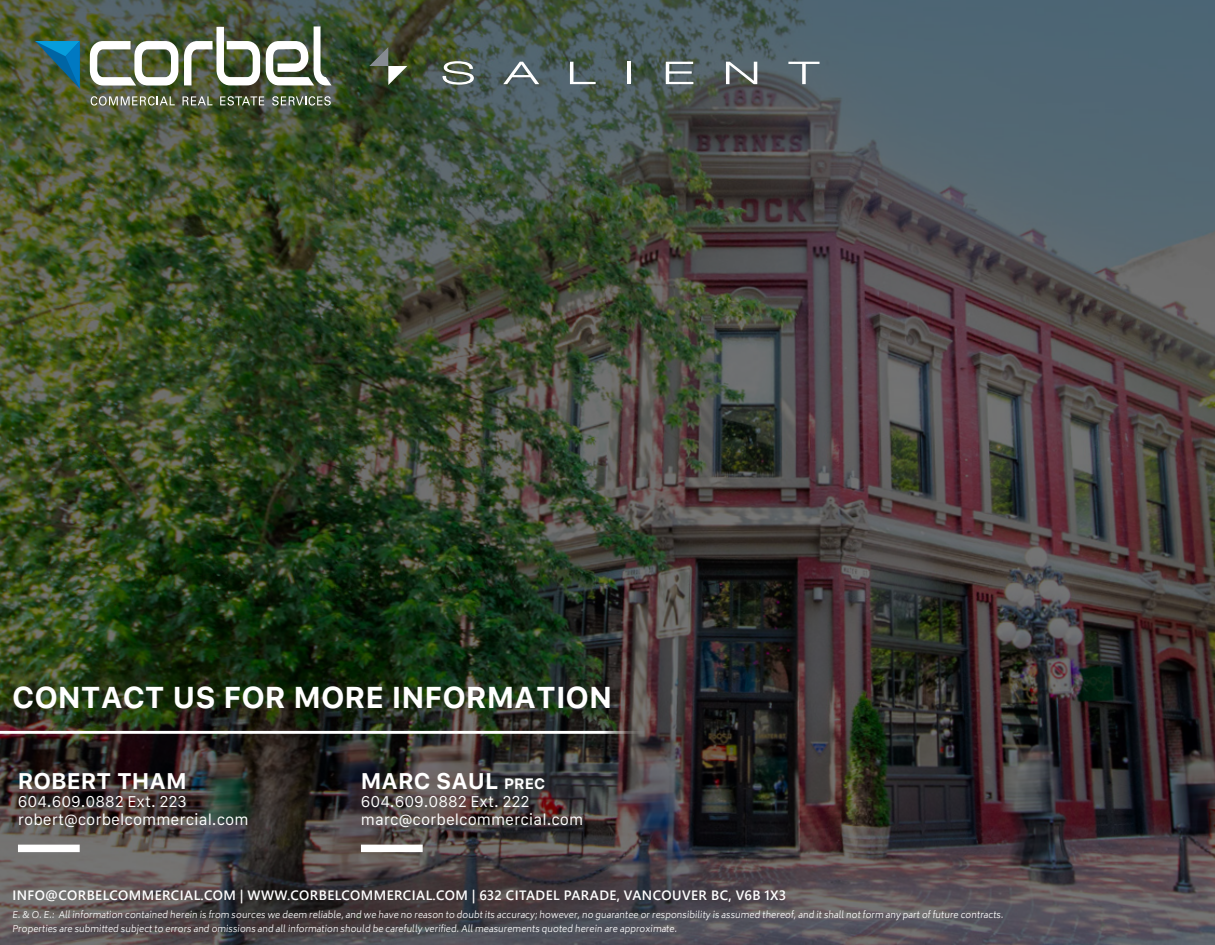
<style>
.page{position:relative;width:1215px;height:945px;background:#fff}
.page>*{position:absolute;margin:0;border:0;box-sizing:border-box;transform-origin:0 0}
.t1{font:700 30px "Galvji";color:#fff}
.t2{font:700 22.5px "Galvji";color:#fff}
.t3{font:15px "Galvji";color:#fff}
.t4{font:600 13.5px "Segoe UI";letter-spacing:.035em;color:#fff}
.t5{font:300 9px/13.5px "Biryani";color:#fff}
.s1{font-size:15px}
</style>
<div class="page">
<img style="left:0;top:0;width:1215px;height:945px">
<svg style="left:35px;top:41px;width:45px;height:48px;background:#2a6c7a"></svg>
<svg style="left:90px;top:41px;width:88px;height:45px"></svg>
<svg style="left:184px;top:27px;width:76px;height:58px"></svg>
<svg style="left:266px;top:26px;width:66px;height:59px"></svg>
<svg style="left:91px;top:96px;width:84px;height:10px"></svg>
<svg style="left:183px;top:96px;width:29px;height:9px"></svg>
<svg style="left:220px;top:96px;width:44px;height:10px"></svg>
<svg style="left:272px;top:96px;width:59px;height:10px"></svg>
<div style="left:18px;top:845px;width:62px;height:7px;background:#fff"></div>
<div style="left:361px;top:845px;width:62px;height:7px;background:#fff"></div>
<hr style="left:0;top:731px;width:651px;height:3px;background:#fff">
<svg style="left:369px;top:47px;width:38px;height:38px"></svg>
<svg style="left:443px;top:61px;width:31px;height:24px"></svg>
<svg style="left:503px;top:62px;width:36px;height:22px"></svg>
<svg style="left:570px;top:62px;width:26px;height:22px"></svg>
<hr style="left:627px;top:62px;width:3px;height:22px;background:#fff">
<svg style="left:666px;top:62px;width:27px;height:22px"></svg>
<svg style="left:726px;top:62px;width:31px;height:22px"></svg>
<svg style="left:788px;top:62px;width:32px;height:22px"></svg>
<p class="t1" style="left:12px;top:679px;width:602px">CONTACT US FOR MORE INFORMATION</p>
<p class="t2" style="left:18px;top:768px;width:170px">ROBERT THAM</p>
<p class="t3" style="left:18px;top:794px;width:170px">604.609.0882 Ext. 223</p>
<p class="t3" style="left:18px;top:812px;width:232px">robert@corbelcommercial.com</p>
<p class="t2" style="left:361px;top:768px;width:186px">MARC SAUL <span class="s1">PREC</span></p>
<p class="t3" style="left:361px;top:794px;width:170px">604.609.0882 Ext. 222</p>
<p class="t3" style="left:361px;top:812px;width:224px">marc@corbelcommercial.com</p>
<p class="t4" style="left:12px;top:883px;width:775px">INFO@CORBELCOMMERCIAL.COM | WWW.CORBELCOMMERCIAL.COM | 632 CITADEL PARADE, VANCOUVER BC, V6B 1X3</p>
<p class="t5" style="left:12px;top:909px;width:994px">E.&amp; O.E.: Allinformation contained herein is from sources we deem reliable,and we have no reason to doubt its accuracy;however,no guarantee or responsibility is assumed thereof,and it shallnot form any part offuture contracts.<br>Properties are submitted subject to errors and omissions and allinformation should be carefully verified.Allmeasurements quoted herein are approximate.</p>
</div>
